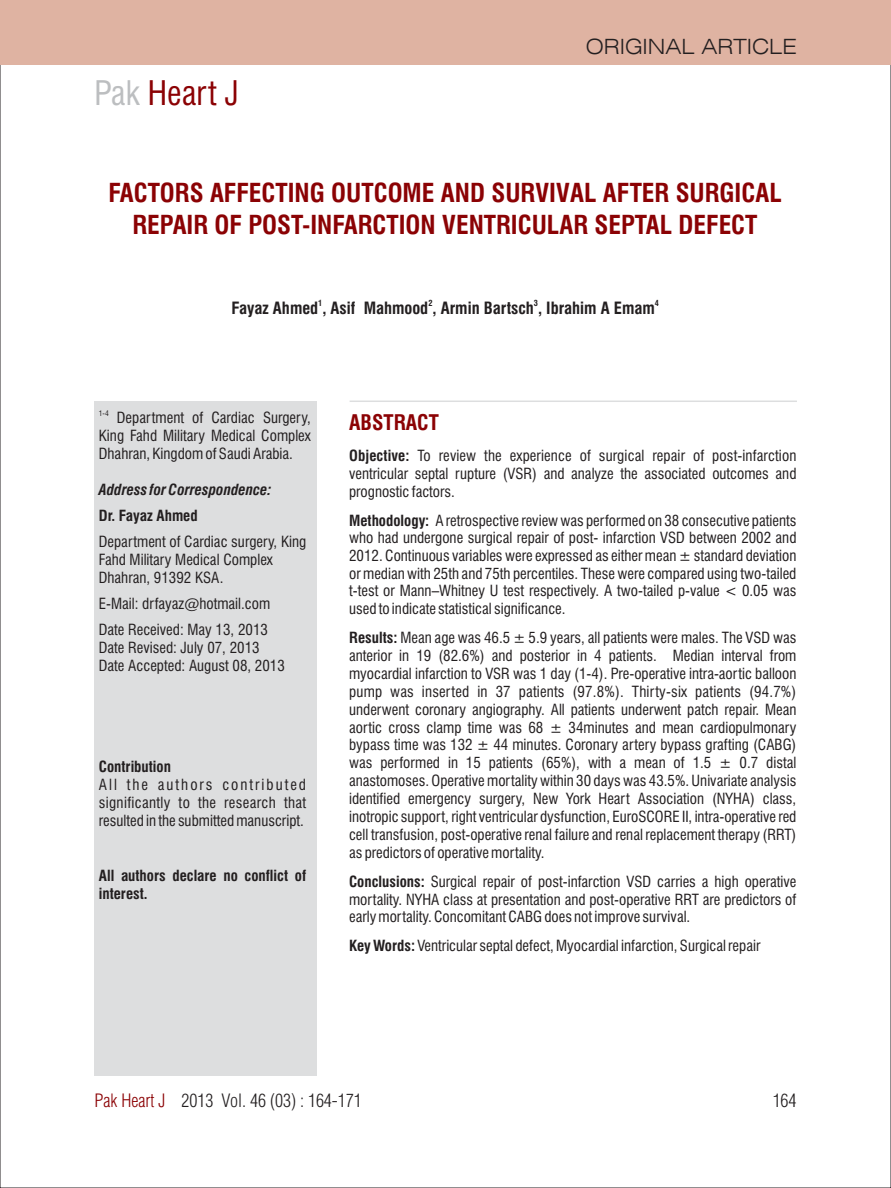
<style>
.page{position:relative;width:891px;height:1188px;background:#fff}
.page>*{position:absolute;margin:0;border:0;box-sizing:border-box;transform-origin:0 0}
.t1{font:condensed 33px "Swiss 721 BT";color:#8b0204}
.t2{font:700 condensed 25.5px/31.8px "Swiss 721 BT";color:#8b0204;text-align:center}
.t3{font:300 expanded 21px "Swiss 721 BT";color:#231f20}
.t4{font:700 condensed 21px "Swiss 721 BT";color:#8b0204}
.t5{font:18px "Switzerland Cond Light Plain";color:#231f20}
.t6{font:700 condensed 16.5px "Swiss 721 BT";color:#231f20}
.t7{font:condensed 15px/18px "Swiss 721 BT";color:#231f20;text-align:justify}
.t8{font:700 condensed 15px/18px "Swiss 721 BT";color:#231f20}
.t9{font:italic 700 condensed 15px "Swiss 721 BT";color:#231f20}
.t10{font:700 condensed 8.25px "Swiss 721 BT";color:#231f20}
.t11{font:condensed 7.5px "Swiss 721 BT";color:#231f20}
.s1{color:#bcbec0}
.s2{font-weight:700}
.s3{color:#8b0204}
</style>
<div class="page">
<div style="left:0;top:0;width:891px;height:65px;background:#dfb3a2"></div>
<div style="left:94px;top:401px;width:223px;height:674px;background:#dddedf"></div>
<hr style="left:350px;top:401px;width:447px;height:1px;background:#dddedf">
<h1 class="t1" style="left:94px;top:80px;width:146px"><span class="s1">Pak</span> Heart J</h1>
<h3 class="t3" style="left:586px;top:38px;width:213px">ORIGINAL ARTICLE</h3>
<h2 class="t2" style="left:108px;top:180px;width:675px">FACTORS AFFECTING OUTCOME AND SURVIVAL AFTER SURGICAL<br>REPAIR OF POST-INFARCTION VENTRICULAR SEPTAL DEFECT</h2>
<p class="t10" style="left:318px;top:300px;width:6px">1</p>
<p class="t10" style="left:428px;top:300px;width:6px">2</p>
<p class="t10" style="left:534px;top:300px;width:6px">3</p>
<p class="t10" style="left:655px;top:300px;width:6px">4</p>
<p class="t6" style="left:231px;top:302px;width:425px">Fayaz Ahmed , Asif Mahmood , Armin Bartsch , Ibrahim A Emam</p>
<p class="t11" style="left:99px;top:410px;width:11px">1-4</p>
<p class="t7" style="left:99px;top:410px;width:214px;text-indent:18px">Department of Cardiac Surgery, King Fahd Military Medical Complex Dhahran, Kingdom of Saudi Arabia.</p>
<p class="t9" style="left:99px;top:484px;width:174px">Address for Correspondence:</p>
<p class="t8" style="left:99px;top:508px;width:100px">Dr. Fayaz Ahmed</p>
<p class="t7" style="left:99px;top:534px;width:209px;text-align:left">Department of Cardiac surgery, King<br>Fahd Military Medical Complex<br>Dhahran, 91392 KSA.</p>
<p class="t7" style="left:99px;top:592px;width:173px;line-height:26.1px">E-Mail: drfayaz@hotmail.com<br>Date Received: May 13, 2013</p>
<p class="t7" style="left:99px;top:640px;width:188px">Date Revised: July 07, 2013<br>Date Accepted: August 08, 2013</p>
<p class="t8" style="left:99px;top:759px;width:74px">Contribution</p>
<p class="t7" style="left:99px;top:777px;width:209px">All the authors contributed significantly to the research that resulted in the submitted manuscript.</p>
<p class="t8" style="left:99px;top:868px;width:209px">All authors declare no conflict of interest.</p>
<h3 class="t4" style="left:349px;top:414px;width:91px">ABSTRACT</h3>
<p class="t7" style="left:349px;top:448px;width:449px"><span class="s2">Objective:</span> To review the experience of surgical repair of post-infarction ventricular septal rupture (VSR) and analyze the associated outcomes and prognostic factors.</p>
<p class="t7" style="left:349px;top:513px;width:449px;line-height:17.5px"><span class="s2">Methodology:</span> A retrospective review was performed on 38 consecutive patients who had undergone surgical repair of post- infarction VSD between 2002 and 2012. Continuous variables were expressed as either mean ± standard deviation or median with 25th and 75th percentiles. These were compared using two-tailed t-test or Mann–Whitney U test respectively. A two-tailed p-value &lt; 0.05 was used to indicate statistical significance.</p>
<p class="t7" style="left:349px;top:630px;width:449px"><span class="s2">Results:</span> Mean age was 46.5 ± 5.9 years, all patients were males. The VSD was anterior in 19 (82.6%) and posterior in 4 patients. Median interval from myocardial infarction to VSR was 1 day (1-4). Pre-operative intra-aortic balloon pump was inserted in 37 patients (97.8%). Thirty-six patients (94.7%) underwent coronary angiography. All patients underwent patch repair. Mean aortic cross clamp time was 68 ± 34minutes and mean cardiopulmonary bypass time was 132 ± 44 minutes. Coronary artery bypass grafting (CABG) was performed in 15 patients (65%), with a mean of 1.5 ± 0.7 distal anastomoses. Operative mortality within 30 days was 43.5%. Univariate analysis identified emergency surgery, New York Heart Association (NYHA) class, inotropic support, right ventricular dysfunction, EuroSCORE II, intra-operative red cell transfusion, post-operative renal failure and renal replacement therapy (RRT) as predictors of operative mortality.</p>
<p class="t7" style="left:349px;top:874px;width:449px;line-height:17.5px"><span class="s2">Conclusions:</span> Surgical repair of post-infarction VSD carries a high operative mortality. NYHA class at presentation and post-operative RRT are predictors of early mortality. Concomitant CABG does not improve survival.</p>
<p class="t7" style="left:349px;top:938px;width:413px"><span class="s2">Key Words:</span> Ventricular septal defect, Myocardial infarction, Surgical repair</p>
<p class="t5" style="left:94px;top:1094px;width:269px"><span class="s3">Pak Heart J</span> 2013 Vol. 46 (03) : 164-171</p>
<p class="t5" style="left:773px;top:1094px;width:25px">164</p>
</div>
